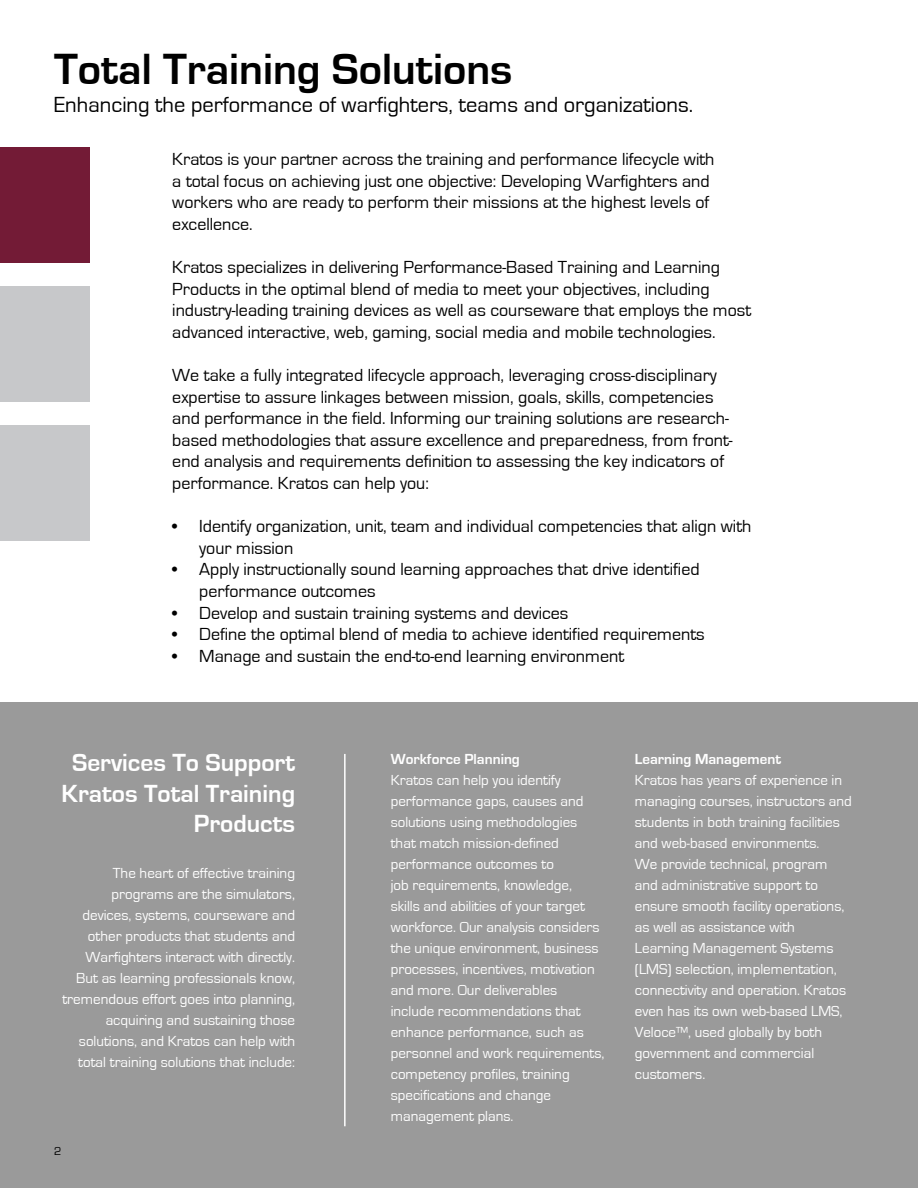
<style>
.page{position:relative;width:918px;height:1188px;background:#fff}
.page>*{position:absolute;margin:0;border:0;box-sizing:border-box;transform-origin:0 0}
.t1{font:700 45px "Eurostile";color:#000}
.t2{font:700 25.5px/30.6px "Eurostile";color:#fff;text-align:right}
.t3{font:22.5px "Eurostile";color:#000}
.t4{font:18px/21.6px "Eurostile";color:#000}
.t5{font:15px/21px "Eurostile";color:#fff}
.t6{font:700 15px "Eurostile";color:#fff}
.t7{font:12px "Eurostile";color:#000}
</style>
<div class="page">
<div style="left:0;top:702px;width:918px;height:486px;background:#9a9a9a"></div>
<div style="left:0;top:148px;width:90px;height:115px;background:#731b36"></div>
<div style="left:0;top:286px;width:90px;height:116px;background:#c7c8ca"></div>
<div style="left:0;top:425px;width:90px;height:116px;background:#c7c8ca"></div>
<hr style="left:344px;top:754px;width:2px;height:372px;background:#fff">
<h1 class="t1" style="left:54px;top:45px;width:460px">Total Training Solutions</h1>
<p class="t3" style="left:54px;top:93px;width:641px">Enhancing the performance of warfighters, teams and organizations.</p>
<p class="t4" style="left:172px;top:149px;width:544px">Kratos is your partner across the training and performance lifecycle with a total focus on achieving just one objective: Developing Warfighters and workers who are ready to perform their missions at the highest levels of excellence.</p>
<p class="t4" style="left:172px;top:257px;width:581px">Kratos specializes in delivering Performance-Based Training and Learning Products in the optimal blend of media to meet your objectives, including industry-leading training devices as well as courseware that employs the most advanced interactive, web, gaming, social media and mobile technologies.</p>
<p class="t4" style="left:172px;top:365px;width:562px">We take a fully integrated lifecycle approach, leveraging cross-disciplinary expertise to assure linkages between mission, goals, skills, competencies and performance in the field. Informing our training solutions are research&shy;based methodologies that assure excellence and preparedness, from front&shy;end analysis and requirements definition to assessing the key indicators of performance. Kratos can help you:</p>
<p class="t4" style="left:199px;top:516px;width:554px;text-indent:-27px">• Identify organization, unit, team and individual competencies that align with your mission</p>
<p class="t4" style="left:199px;top:559px;width:502px;text-indent:-27px">• Apply instructionally sound learning approaches that drive identified performance outcomes</p>
<p class="t4" style="left:172px;top:602px;width:398px">• Develop and sustain training systems and devices</p>
<p class="t4" style="left:172px;top:624px;width:534px">• Define the optimal blend of media to achieve identified requirements</p>
<p class="t4" style="left:172px;top:645px;width:453px">• Manage and sustain the end-to-end learning environment</p>
<h2 class="t2" style="left:62px;top:748px;width:235px">Services To Support<br>Kratos Total Training<br>Products</h2>
<p class="t5" style="left:62px;top:863px;width:234px;text-align:right">The heart of effective training programs are the simulators, devices, systems, courseware and other products that students and Warfighters interact with directly.<br>But as learning professionals know, tremendous effort goes into planning, acquiring and sustaining those solutions, and Kratos can help with total training solutions that include:</p>
<p class="t7" style="left:54px;top:1145px;width:9px">2</p>
<p class="t6" style="left:391px;top:751px;width:131px">Workforce Planning</p>
<p class="t5" style="left:391px;top:770px;width:215px">Kratos can help you identify performance gaps, causes and solutions using methodologies that match mission-defined performance outcomes to<br>job requirements, knowledge, skills and abilities of your target workforce. Our analysis considers the unique environment, business processes, incentives, motivation and more. Our deliverables include recommendations that enhance performance, such as personnel and work requirements, competency profiles, training specifications and change management plans.</p>
<p class="t6" style="left:635px;top:751px;width:148px">Learning Management</p>
<p class="t5" style="left:635px;top:770px;width:219px">Kratos has years of experience in managing courses, instructors and students in both training facilities and web-based environments.<br>We provide technical, program and administrative support to ensure smooth facility operations, as well as assistance with<br>Learning Management Systems (LMS) selection, implementation, connectivity and operation. Kratos even has its own web-based LMS,<br>Veloce™, used globally by both government and commercial customers.</p>
</div>
